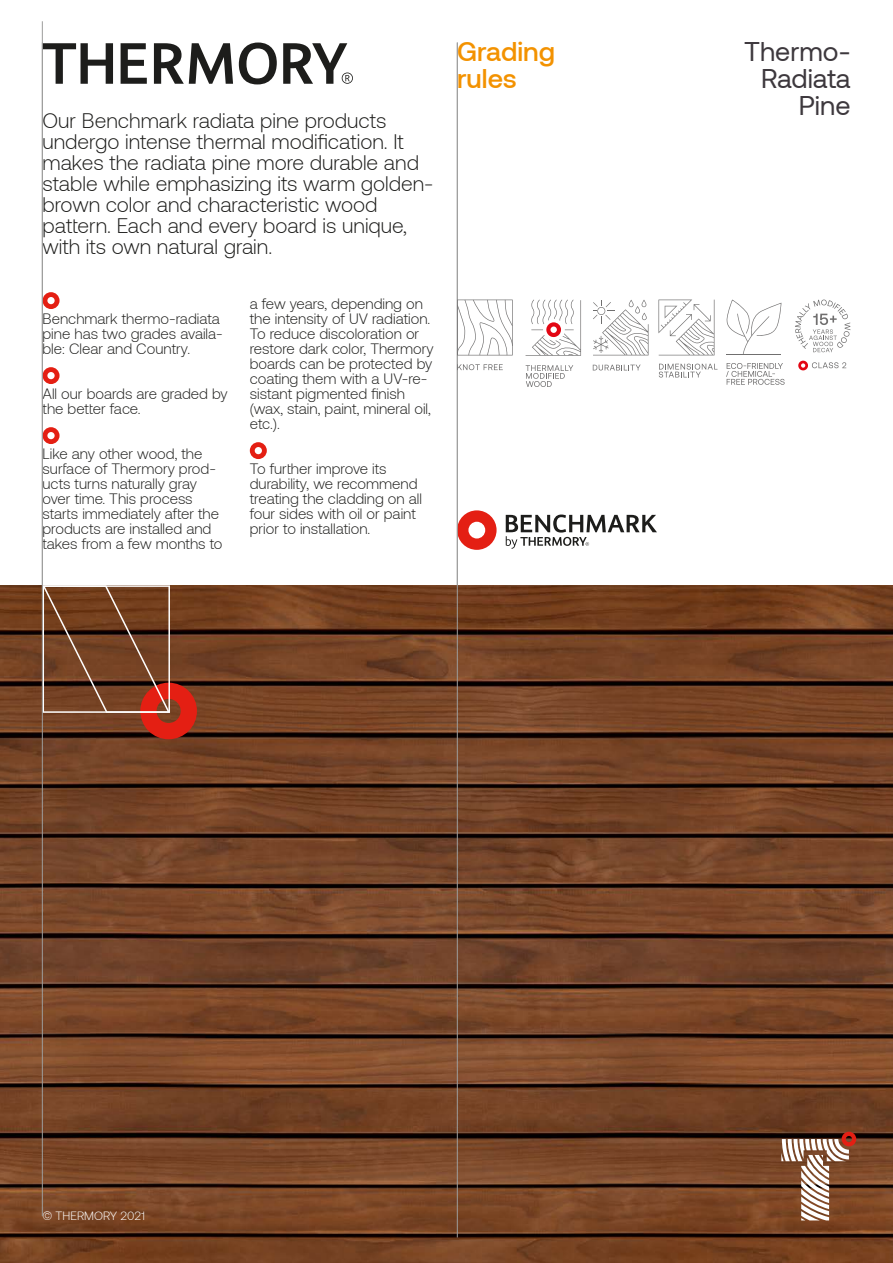
<style>
.page{position:relative;width:893px;height:1263px;background:#fff}
.page>*{position:absolute;margin:0;border:0;box-sizing:border-box;transform-origin:0 0}
.t1{font:27px/27px "Aeonik";color:#3d383d;text-align:right}
.t2{font:500 27px/27px "Aeonik";color:#f39200}
.t3{font:300 21px/21px "Aeonik";color:#1d1d1b}
.t4{font:300 15px/15px "Aeonik";color:#1d1d1b}
.t5{font:300 12px "Aeonik";color:#fff}
</style>
<div class="page">
<img style="left:0;top:586px;width:893px;height:677px">
<svg style="left:43px;top:292px;width:17px;height:17px"></svg>
<svg style="left:43px;top:367px;width:17px;height:17px"></svg>
<svg style="left:43px;top:427px;width:17px;height:17px"></svg>
<svg style="left:250px;top:442px;width:17px;height:17px"></svg>
<svg style="left:458px;top:510px;width:39px;height:40px"></svg>
<svg style="left:506px;top:514px;width:151px;height:35px"></svg>
<svg style="left:43px;top:585px;width:154px;height:154px;background:#7b4229"></svg>
<svg style="left:781px;top:1132px;width:75px;height:88px"></svg>
<svg style="left:43px;top:43px;width:70px;height:41px"></svg>
<svg style="left:121px;top:43px;width:26px;height:41px"></svg>
<svg style="left:154px;top:43px;width:79px;height:41px"></svg>
<svg style="left:239px;top:43px;width:38px;height:41px"></svg>
<svg style="left:283px;top:43px;width:70px;height:41px"></svg>
<hr style="left:42px;top:21px;width:1px;height:1195px;background:#9d9d9c">
<hr style="left:457px;top:43px;width:1px;height:1194px;background:#9d9d9c">
<svg style="left:526px;top:300px;width:55px;height:56px"></svg>
<svg style="left:526px;top:365px;width:47px;height:22px"></svg>
<svg style="left:593px;top:300px;width:55px;height:55px"></svg>
<svg style="left:593px;top:365px;width:48px;height:5px"></svg>
<svg style="left:658px;top:300px;width:56px;height:55px"></svg>
<svg style="left:659px;top:364px;width:58px;height:13px"></svg>
<hr style="left:726px;top:354px;width:55px;height:1px;background:#706f6f">
<svg style="left:726px;top:300px;width:55px;height:54px"></svg>
<svg style="left:726px;top:363px;width:59px;height:22px"></svg>
<svg style="left:795px;top:300px;width:55px;height:52px"></svg>
<svg style="left:798px;top:361px;width:48px;height:9px"></svg>
<svg style="left:457px;top:300px;width:56px;height:55px"></svg>
<svg style="left:457px;top:364px;width:46px;height:6px"></svg>
<p class="t3" style="left:43px;top:112px;width:392px">Our Benchmark radiata pine products undergo intense thermal modification. It makes the radiata pine more durable and stable while emphasizing its warm golden&shy;brown color and characteristic wood pattern. Each and every board is unique, with its own natural grain.</p>
<p class="t4" style="left:43px;top:313px;width:182px">Benchmark thermo-radiata pine has two grades availa&shy;ble: Clear and Country.</p>
<p class="t4" style="left:43px;top:386px;width:187px">All our boards are graded by the better face.</p>
<p class="t4" style="left:43px;top:446px;width:182px">Like any other wood, the surface of Thermory prod&shy;ucts turns naturally gray over time. This process starts immediately after the products are installed and takes from a few months to</p>
<p class="t4" style="left:250px;top:296px;width:185px">a few years, depending on the intensity of UV radiation.<br>To reduce discoloration or restore dark color, Thermory boards can be protected by coating them with a UV-re&shy;sistant pigmented finish (wax, stain, paint, mineral oil, etc.).</p>
<p class="t4" style="left:250px;top:461px;width:174px">To further improve its durability, we recommend treating the cladding on all four sides with oil or paint prior to installation.</p>
<h1 class="t2" style="left:457px;top:41px;width:99px">Grading rules</h1>
<h1 class="t1" style="left:744px;top:39px;width:108px">Thermo-<br>Radiata<br>Pine</h1>
<p class="t5" style="left:43px;top:1209px;width:104px">© THERMORY 2021</p>
</div>
